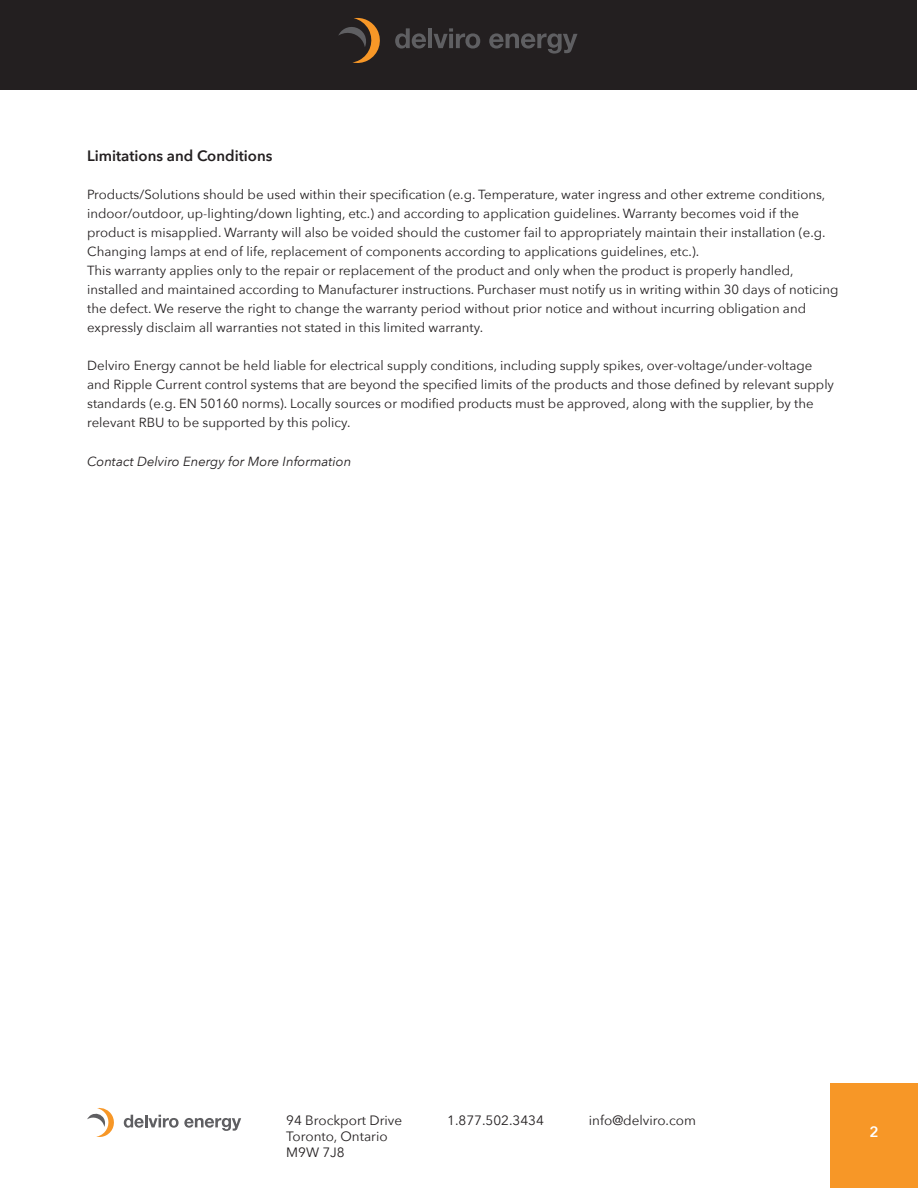
<style>
.page{position:relative;width:918px;height:1188px;background:#fff}
.page>*{position:absolute;margin:0;border:0;box-sizing:border-box;transform-origin:0 0}
.t1{font:600 15px "Avenir Next";color:#231f20}
.t2{font:600 15px "Avenir Next";color:#fff}
.t3{font:13.5px/16.2px "Avenir Next";color:#231f20}
.t4{font:13.2px/19px "Avenir Next";color:#231f20}
.t5{font:italic 13.2px "Avenir Next";color:#231f20}
</style>
<div class="page">
<div style="left:0;top:0;width:917px;height:89px;background:#231f20"></div>
<svg style="left:87px;top:1107px;width:27px;height:30px"></svg>
<svg style="left:124px;top:1115px;width:117px;height:16px"></svg>
<div style="left:830px;top:1083px;width:88px;height:105px;background:#f79727"></div>
<svg style="left:338px;top:18px;width:42px;height:45px"></svg>
<svg style="left:395px;top:28px;width:31px;height:21px"></svg>
<hr style="left:428px;top:28px;width:4px;height:20px;background:#5f5f62">
<svg style="left:434px;top:28px;width:46px;height:21px"></svg>
<svg style="left:489px;top:33px;width:89px;height:21px"></svg>
<p class="t1" style="left:87px;top:142px;width:187px">Limitations and Conditions</p>
<p class="t4" style="left:87px;top:184px;width:753px">Products/Solutions should be used within their specification (e.g. Temperature, water ingress and other extreme conditions, indoor/outdoor, up-lighting/down lighting, etc.) and according to application guidelines. Warranty becomes void if the product is misapplied. Warranty will also be voided should the customer fail to appropriately maintain their installation (e.g.<br>Changing lamps at end of life, replacement of components according to applications guidelines, etc.).<br>This warranty applies only to the repair or replacement of the product and only when the product is properly handled, installed and maintained according to Manufacturer instructions. Purchaser must notify us in writing within 30 days of noticing the defect. We reserve the right to change the warranty period without prior notice and without incurring obligation and expressly disclaim all warranties not stated in this limited warranty.</p>
<p class="t4" style="left:87px;top:356px;width:748px">Delviro Energy cannot be held liable for electrical supply conditions, including supply spikes, over-voltage/under-voltage and Ripple Current control systems that are beyond the specified limits of the products and those defined by relevant supply standards (e.g. EN 50160 norms). Locally sources or modified products must be approved, along with the supplier, by the relevant RBU to be supported by this policy.</p>
<p class="t5" style="left:87px;top:450px;width:266px">Contact Delviro Energy for More Information</p>
<p class="t3" style="left:286px;top:1112px;width:118px">94 Brockport Drive<br>Toronto, Ontario<br>M9W 7J8</p>
<p class="t3" style="left:447px;top:1112px;width:98px">1.877.502.3434</p>
<p class="t3" style="left:589px;top:1112px;width:109px">info@delviro.com</p>
<p class="t2" style="left:870px;top:1119px;width:11px">2</p>
</div>
